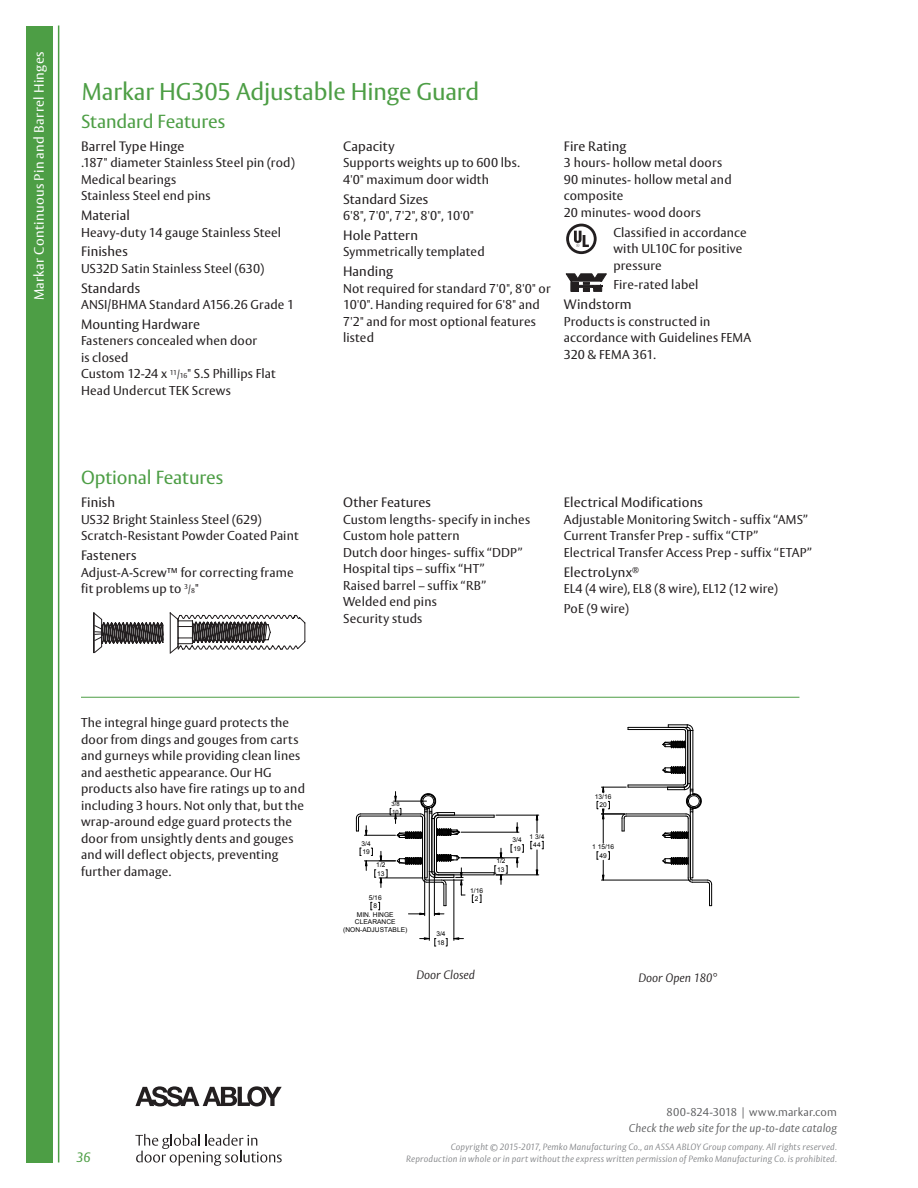
<style>
.page{position:relative;width:918px;height:1188px;background:#fff}
.page>*{position:absolute;margin:0;border:0;box-sizing:border-box;transform-origin:0 0}
.Headline{font:24px "ASSA Vesta";letter-spacing:-.005em;color:#4d9e45}
.Subhead{font:18.75px "ASSA Vesta";letter-spacing:-.005em;color:#4d9e45}
.Body{font:13.5px "ASSA Vesta";letter-spacing:.01em;color:#231f20}
.t1{font:13.5px "ASSA Vesta";letter-spacing:.025em;color:#fff}
.t2{font:italic 13.5px "ASSA Vesta";color:#4d9e45}
.Body-2{font:12.75px/16.5px "ASSA Vesta";letter-spacing:.01em;color:#231f20}
.t3{font:italic 300 12px "ASSA Vesta";color:#231f20}
.t4{font:italic 300 11.25px "ASSA Vesta";letter-spacing:.015em;color:#57585a}
.t5{font:300 11.25px "ASSA Vesta";letter-spacing:.015em;color:#57585a}
.t6{font:italic 300 9px/12px "ASSA Vesta";letter-spacing:.02em;color:#808285;text-align:right}
.t7{font:6.6px/8.6px "Arial";color:#000;text-align:center}
.t8{font:5.85px/7.5px "Arial";color:#000}
.s1{font-size:9.6px}
.s2{font-size:7.05px}
</style>
<div class="page">
<hr style="left:58px;top:26px;width:1px;height:1136px;background:#4d9e45">
<div style="left:26px;top:26px;width:27px;height:1136px;background:#4d9e45"></div>
<svg style="left:135px;top:1086px;width:147px;height:21px"></svg>
<svg style="left:135px;top:1134px;width:147px;height:32px"></svg>
<hr style="left:81px;top:697px;width:718px;height:1px;background:#4d9e45">
<svg style="left:566px;top:224px;width:31px;height:30px"></svg>
<svg style="left:566px;top:274px;width:40px;height:17px"></svg>
<svg style="left:93px;top:612px;width:213px;height:42px"></svg>
<hr style="left:688px;top:818px;width:1px;height:60px;background:#000">
<hr style="left:626px;top:816px;width:60px;height:1px;background:#000">
<hr style="left:626px;top:814px;width:60px;height:1px;background:#000">
<svg style="left:688px;top:877px;width:24px;height:29px"></svg>
<svg style="left:662px;top:857px;width:27px;height:8px"></svg>
<svg style="left:662px;top:766px;width:23px;height:8px"></svg>
<svg style="left:662px;top:831px;width:27px;height:8px"></svg>
<svg style="left:662px;top:741px;width:23px;height:7px"></svg>
<hr style="left:628px;top:785px;width:55px;height:1px;background:#000">
<hr style="left:685px;top:732px;width:1px;height:51px;background:#000">
<hr style="left:628px;top:729px;width:55px;height:1px;background:#000">
<hr style="left:628px;top:727px;width:55px;height:1px;background:#000">
<hr style="left:688px;top:732px;width:1px;height:51px;background:#000">
<hr style="left:628px;top:787px;width:55px;height:1px;background:#000">
<div style="left:690px;top:812px;width:3px;height:66px;border:1px solid #000"></div>
<svg style="left:668px;top:724px;width:25px;height:8px"></svg>
<hr style="left:693px;top:730px;width:1px;height:59px;background:#000">
<hr style="left:690px;top:730px;width:1px;height:59px;background:#000">
<svg style="left:667px;top:782px;width:35px;height:37px"></svg>
<hr style="left:439px;top:817px;width:55px;height:1px;background:#000">
<hr style="left:439px;top:872px;width:55px;height:1px;background:#000">
<hr style="left:439px;top:875px;width:55px;height:1px;background:#000">
<hr style="left:439px;top:815px;width:55px;height:1px;background:#000">
<hr style="left:601px;top:880px;width:90px;height:1px;background:#000">
<svg style="left:597px;top:852px;width:13px;height:28px"></svg>
<svg style="left:597px;top:801px;width:30px;height:42px"></svg>
<svg style="left:601px;top:785px;width:28px;height:8px"></svg>
<hr style="left:496px;top:875px;width:43px;height:1px;background:#000">
<hr style="left:461px;top:858px;width:42px;height:1px;background:#000">
<svg style="left:480px;top:895px;width:2px;height:8px"></svg>
<hr style="left:434px;top:872px;width:1px;height:44px;background:#000">
<hr style="left:424px;top:880px;width:1px;height:36px;background:#000">
<hr style="left:461px;top:832px;width:58px;height:1px;background:#000">
<hr style="left:429px;top:874px;width:1px;height:66px;background:#000">
<hr style="left:454px;top:879px;width:1px;height:61px;background:#000">
<hr style="left:496px;top:815px;width:43px;height:1px;background:#000">
<svg style="left:531px;top:841px;width:13px;height:34px"></svg>
<svg style="left:536px;top:816px;width:2px;height:17px"></svg>
<svg style="left:420px;top:938px;width:16px;height:9px"></svg>
<svg style="left:454px;top:938px;width:9px;height:2px"></svg>
<svg style="left:494px;top:844px;width:30px;height:40px"></svg>
<svg style="left:516px;top:823px;width:2px;height:9px"></svg>
<svg style="left:356px;top:792px;width:109px;height:123px"></svg>
<p class="t1" style="left:31px;top:300px;width:250px;rotate:-90deg">Markar Continuous Pin and Barrel Hinges</p>
<p class="Headline" style="left:82px;top:77px;width:399px">Markar HG305 Adjustable Hinge Guard</p>
<p class="Subhead" style="left:81px;top:110px;width:146px">Standard Features</p>
<p class="Body" style="left:81px;top:138px;width:105px">Barrel Type Hinge</p>
<p class="Body-2" style="left:81px;top:155px;width:216px">.187" diameter Stainless Steel pin (rod)<br>Medical bearings<br>Stainless Steel end pins</p>
<p class="Body" style="left:81px;top:207px;width:50px">Material</p>
<p class="Body-2" style="left:81px;top:225px;width:202px">Heavy-duty 14 gauge Stainless Steel</p>
<p class="Body" style="left:81px;top:244px;width:48px">Finishes</p>
<p class="Body-2" style="left:81px;top:261px;width:185px">US32D Satin Stainless Steel (630)</p>
<p class="Body" style="left:81px;top:280px;width:61px">Standards</p>
<p class="Body-2" style="left:81px;top:297px;width:215px">ANSI/BHMA Standard A156.26 Grade 1</p>
<p class="Body" style="left:81px;top:316px;width:121px">Mounting Hardware</p>
<p class="Body-2" style="left:81px;top:333px;width:196px">Fasteners concealed when door<br>is closed<br>Custom 12-24 x <sup>11</sup><span class="s1">/</span><span class="s2">16</span>" S.S Phillips Flat<br>Head Undercut TEK Screws</p>
<p class="Body" style="left:343px;top:138px;width:53px">Capacity</p>
<p class="Body-2" style="left:343px;top:155px;width:178px">Supports weights up to 600 lbs.<br>4'0" maximum door width</p>
<p class="Body" style="left:343px;top:191px;width:87px">Standard Sizes</p>
<p class="Body-2" style="left:343px;top:208px;width:132px">6'8", 7'0", 7'2", 8'0", 10'0"</p>
<p class="Body" style="left:343px;top:227px;width:76px">Hole Pattern</p>
<p class="Body-2" style="left:343px;top:244px;width:143px">Symmetrically templated</p>
<p class="Body" style="left:343px;top:263px;width:52px">Handing</p>
<p class="Body-2" style="left:343px;top:281px;width:209px">Not required for standard 7'0", 8'0" or<br>10'0". Handing required for 6'8" and<br>7'2" and for most optional features listed</p>
<p class="Body" style="left:564px;top:138px;width:64px">Fire Rating</p>
<p class="Body-2" style="left:564px;top:155px;width:169px">3 hours- hollow metal doors<br>90 minutes- hollow metal and composite<br>20 minutes- wood doors</p>
<p class="Body-2" style="left:613px;top:225px;width:135px">Classified in accordance with UL10C for positive pressure</p>
<p class="Body-2" style="left:613px;top:277px;width:87px">Fire-rated label</p>
<p class="Body" style="left:564px;top:296px;width:69px">Windstorm</p>
<p class="Body-2" style="left:564px;top:314px;width:189px">Products is constructed in accordance with Guidelines FEMA<br>320 &amp; FEMA 361.</p>
<p class="Subhead" style="left:81px;top:466px;width:144px">Optional Features</p>
<p class="Body" style="left:81px;top:494px;width:36px">Finish</p>
<p class="Body-2" style="left:81px;top:512px;width:219px">US32 Bright Stainless Steel (629)<br>Scratch-Resistant Powder Coated Paint</p>
<p class="Body" style="left:81px;top:547px;width:57px">Fasteners</p>
<p class="Body-2" style="left:81px;top:564px;width:214px">Adjust-A-Screw™ for correcting frame fit problems up to <sup>3</sup><span class="s1">/</span><span class="s2">8</span>"</p>
<p class="Body" style="left:343px;top:494px;width:89px">Other Features</p>
<p class="Body-2" style="left:343px;top:512px;width:189px">Custom lengths- specify in inches<br>Custom hole pattern<br>Dutch door hinges- suffix “DDP”<br>Hospital tips – suffix “HT”<br>Raised barrel – suffix “RB”<br>Welded end pins<br>Security studs</p>
<p class="Body" style="left:564px;top:494px;width:141px">Electrical Modifications</p>
<p class="Body-2" style="left:564px;top:512px;width:249px">Adjustable Monitoring Switch - suffix “AMS”<br>Current Transfer Prep - suffix “CTP”<br>Electrical Transfer Access Prep - suffix “ETAP”</p>
<p class="Body" style="left:564px;top:564px;width:77px">ElectroLynx<sup>®</sup></p>
<p class="Body-2" style="left:564px;top:581px;width:215px">EL4 (4 wire), EL8 (8 wire), EL12 (12 wire)</p>
<p class="Body-2" style="left:564px;top:601px;width:67px">PoE (9 wire)</p>
<p class="Body-2" style="left:81px;top:715px;width:226px">The integral hinge guard protects the door from dings and gouges from carts and gurneys while providing clean lines and aesthetic appearance. Our HG products also have fire ratings up to and including 3 hours. Not only that, but the wrap-around edge guard protects the door from unsightly dents and gouges and will deflect objects, preventing further damage.</p>
<p class="t7" style="left:362px;top:839px;width:11px">3/4</p>
<p class="t7" style="left:363px;top:848px;width:9px">19</p>
<p class="t8" style="left:392px;top:800px;width:10px">3/8<br>10</p>
<p class="t7" style="left:376px;top:861px;width:11px;text-align:left">1/2<br>13</p>
<p class="t7" style="left:369px;top:893px;width:14px">5/16</p>
<p class="t7" style="left:373px;top:902px;width:5px">8</p>
<p class="t7" style="left:355px;top:911px;width:42px;line-height:7.4px;text-align:left">MIN. HINGE<br>CLEARANCE</p>
<p class="t7" style="left:343px;top:925px;width:66px">(NON-ADJUSTABLE)</p>
<p class="t7" style="left:436px;top:930px;width:11px">3/4</p>
<p class="t7" style="left:437px;top:938px;width:9px">18</p>
<p class="t7" style="left:470px;top:886px;width:14px">1/16<br>2</p>
<p class="t7" style="left:513px;top:836px;width:11px">3/4</p>
<p class="t7" style="left:496px;top:857px;width:11px">1/2</p>
<p class="t7" style="left:497px;top:865px;width:9px">13</p>
<p class="t7" style="left:514px;top:844px;width:9px">19</p>
<p class="t7" style="left:530px;top:832px;width:16px">1 3/4</p>
<p class="t7" style="left:533px;top:841px;width:9px">44</p>
<p class="t7" style="left:595px;top:792px;width:18px">13/16<br>20</p>
<p class="t7" style="left:592px;top:843px;width:24px">1 15/16</p>
<p class="t7" style="left:600px;top:851px;width:9px">49</p>
<p class="t3" style="left:416px;top:968px;width:60px">Door Closed</p>
<p class="t3" style="left:638px;top:970px;width:80px">Door Open 180°</p>
<p class="t2" style="left:77px;top:1150px;width:16px">36</p>
<p class="t5" style="left:667px;top:1105px;width:172px">800-824-3018 | www.markar.com</p>
<p class="t4" style="left:629px;top:1121px;width:210px">Check the web site for the up-to-date catalog</p>
<p class="t6" style="left:406px;top:1142px;width:432px">Copyright © 2015-2017, Pemko Manufacturing Co., an ASSA ABLOY Group company. All rights reserved.<br>Reproduction in whole or in part without the express written permission of Pemko Manufacturing Co. is prohibited.</p>
</div>
